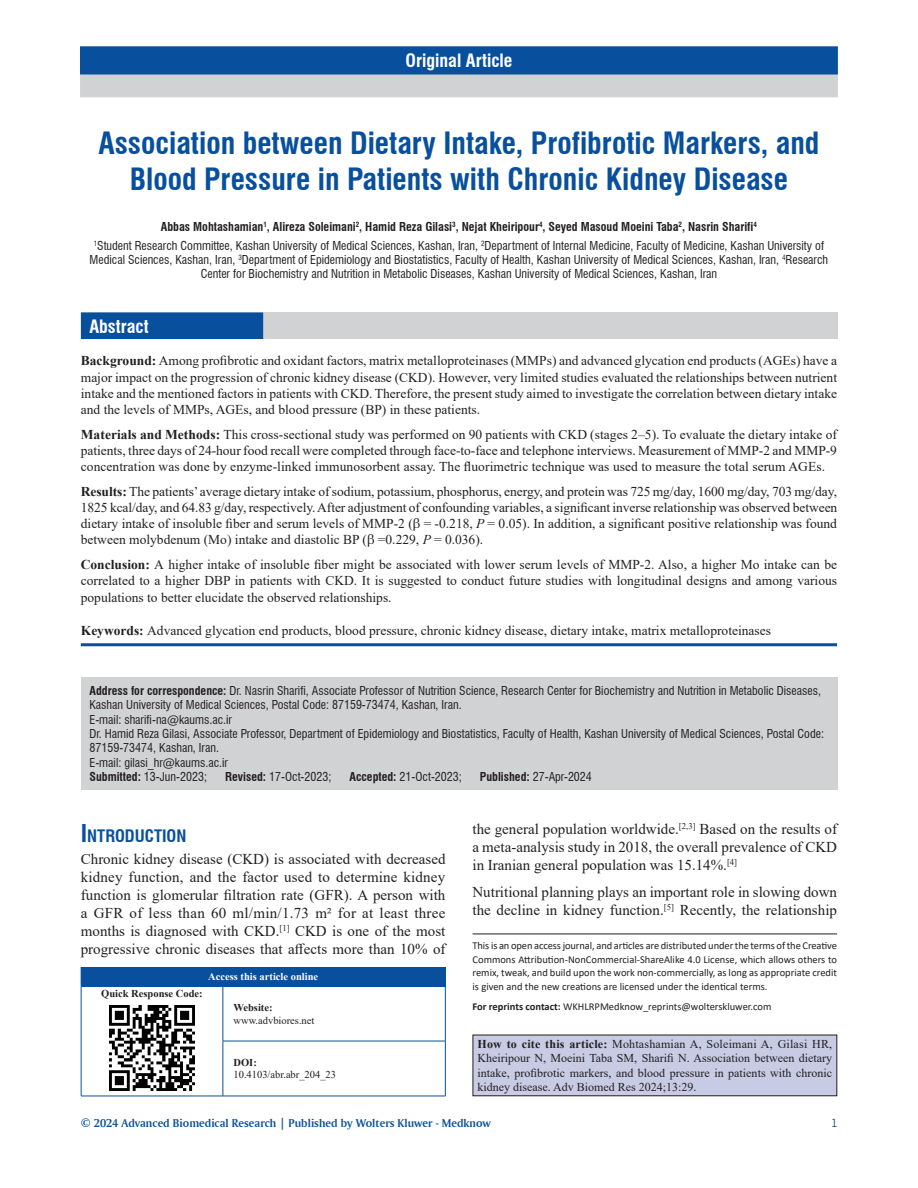
<style>
.page{position:relative;width:918px;height:1188px;background:#fff}
.page>*{position:absolute;margin:0;border:0;box-sizing:border-box;transform-origin:0 0}
.AT{font:700 condensed 30px/36px "Swiss 721 BT";color:#08509d;text-align:center}
.AH{font:700 condensed 18px "Swiss 721 BT";color:#fff}
.ABSH{font:700 condensed 18px "Swiss 721 BT";color:#fff}
.t1{font:700 condensed 16.8px "Swiss 721 BT";color:#08509d}
.TX{font:15px/18px "Times New Roman";color:#231f20;text-align:justify}
.ABS{font:13.5px/16.2px "Times New Roman";color:#231f20;text-align:justify}
.KWD{font:13.5px "Times New Roman";color:#231f20}
.ADD{font:condensed 12px/14.4px "Swiss 721 BT";color:#231f20}
.AFF{font:condensed 12px/14.4px "Swiss 721 BT";color:#231f20;text-align:center}
.HTC{font:12px/14.4px "Times New Roman";color:#231f20;text-align:justify}
.AU{font:700 condensed 12px "Swiss 721 BT";color:#231f20}
.HIS{font:condensed 12px "Swiss 721 BT";color:#231f20}
.t2{font:12px "Amerigo BT Bold A";color:#08509d}
.t3{font:12px "Bell Centennial BT Address";color:#08509d}
.OS{font:10.5px/13.5px "Calibri";color:#231f20;text-align:justify}
.Website{font:10.5px/12.6px "Times New Roman";color:#231f20}
.ATAO{font:700 10.5px "Times New Roman";color:#fff}
.QRC{font:700 10.5px "Times New Roman";color:#231f20}
.s1{font-weight:700}
.s2{font-style:italic}
.s3{font-size:24px}
</style>
<div class="page">
<div style="left:80px;top:46px;width:758px;height:51px;background:#d1d2d4"></div>
<div style="left:81px;top:47px;width:756px;height:27px;background:#08509d"></div>
<div style="left:80px;top:46px;width:758px;height:29px;border:2px solid #08509d"></div>
<div style="left:81px;top:313px;width:756px;height:26px;background:#d1d2d4"></div>
<div style="left:81px;top:312px;width:182px;height:27px;background:#08509d"></div>
<hr style="left:81px;top:643px;width:756px;height:3px;background:#08509d">
<div style="left:81px;top:677px;width:756px;height:113px;background:#d1d2d4"></div>
<hr style="left:473px;top:934px;width:364px;height:1px;background:#231f20">
<div style="left:473px;top:1035px;width:364px;height:61px;background:#c7cbe4"></div>
<div style="left:473px;top:1035px;width:364px;height:61px;border:1px solid #231f20"></div>
<div style="left:81px;top:967px;width:364px;height:19px;background:#08509d"></div>
<svg style="left:445px;top:967px;width:1px;height:19px"></svg>
<hr style="left:81px;top:986px;width:1px;height:55px;background:#08509d">
<hr style="left:81px;top:1041px;width:1px;height:55px;background:#08509d">
<hr style="left:81px;top:986px;width:142px;height:1px;background:#08509d">
<hr style="left:223px;top:986px;width:1px;height:55px;background:#08509d">
<hr style="left:223px;top:986px;width:223px;height:1px;background:#08509d">
<hr style="left:445px;top:986px;width:1px;height:55px;background:#08509d">
<hr style="left:81px;top:1096px;width:142px;height:1px;background:#08509d">
<hr style="left:223px;top:1041px;width:1px;height:55px;background:#08509d">
<hr style="left:223px;top:1041px;width:223px;height:1px;background:#08509d">
<hr style="left:445px;top:1041px;width:1px;height:55px;background:#08509d">
<hr style="left:223px;top:1096px;width:223px;height:1px;background:#08509d">
<img style="left:110px;top:1005px;width:84px;height:85px">
<p class="AH" style="left:405px;top:50px;width:109px">Original Article</p>
<p class="AT" style="left:98px;top:125px;width:723px">Association between Dietary Intake, Profibrotic Markers, and<br>Blood Pressure in Patients with Chronic Kidney Disease</p>
<p class="AU" style="left:161px;top:219px;width:598px">Abbas Mohtashamian<sup>1</sup>, Alireza Soleimani<sup>2</sup>, Hamid Reza Gilasi<sup>3</sup>, Nejat Kheiripour<sup>4</sup>, Seyed Masoud Moeini Taba<sup>2</sup>, Nasrin Sharifi<sup>4</sup></p>
<p class="AFF" style="left:90px;top:238px;width:740px"><sup>1</sup>Student Research Committee, Kashan University of Medical Sciences, Kashan, Iran, <sup>2</sup>Department of Internal Medicine, Faculty of Medicine, Kashan University of<br>Medical Sciences, Kashan, Iran, <sup>3</sup>Department of Epidemiology and Biostatistics, Faculty of Health, Kashan University of Medical Sciences, Kashan, Iran, <sup>4</sup>Research<br>Center for Biochemistry and Nutrition in Metabolic Diseases, Kashan University of Medical Sciences, Kashan, Iran</p>
<p class="ABSH" style="left:89px;top:315px;width:61px">Abstract</p>
<p class="ABS" style="left:81px;top:352px;width:758px"><span class="s1">Background:</span> Among profibrotic and oxidant factors, matrix metalloproteinases (MMPs) and advanced glycation end products (AGEs) have a major impact on the progression of chronic kidney disease (CKD). However, very limited studies evaluated the relationships between nutrient intake and the mentioned factors in patients with CKD. Therefore, the present study aimed to investigate the correlation between dietary intake and the levels of MMPs, AGEs, and blood pressure (BP) in these patients.</p>
<p class="ABS" style="left:81px;top:426px;width:758px"><span class="s1">Materials and Methods:</span> This cross‑sectional study was performed on 90 patients with CKD (stages 2–5). To evaluate the dietary intake of patients, three days of 24‑hour food recall were completed through face‑to‑face and telephone interviews. Measurement of MMP‑2 and MMP‑9 concentration was done by enzyme‑linked immunosorbent assay. The fluorimetric technique was used to measure the total serum AGEs.</p>
<p class="ABS" style="left:81px;top:483px;width:758px"><span class="s1">Results:</span> The patients’ average dietary intake of sodium, potassium, phosphorus, energy, and protein was 725 mg/day, 1600 mg/day, 703 mg/day, 1825 kcal/day, and 64.83 g/day, respectively. After adjustment of confounding variables, a significant inverse relationship was observed between dietary intake of insoluble fiber and serum levels of MMP‑2 ( = ‑0.218, <span class="s2">P</span> = 0.05). In addition, a significant positive relationship was found between molybdenum (Mo) intake and diastolic BP ( =0.229, <span class="s2">P</span> = 0.036).</p>
<p class="ABS" style="left:81px;top:556px;width:758px"><span class="s1">Conclusion:</span> A higher intake of insoluble fiber might be associated with lower serum levels of MMP‑2. Also, a higher Mo intake can be correlated to a higher DBP in patients with CKD. It is suggested to conduct future studies with longitudinal designs and among various populations to better elucidate the observed relationships.</p>
<p class="KWD" style="left:81px;top:621px;width:692px"><span class="s1">Keywords:</span> Advanced glycation end products, blood pressure, chronic kidney disease, dietary intake, matrix metalloproteinases</p>
<p class="ADD" style="left:89px;top:683px;width:736px"><span class="s1">Address for correspondence:</span> Dr. Nasrin Sharifi, Associate Professor of Nutrition Science, Research Center for Biochemistry and Nutrition in Metabolic Diseases, Kashan University of Medical Sciences, Postal Code: 87159‑73474, Kashan, Iran.<br>E‑mail: sharifi‑na@kaums.ac.ir<br>Dr. Hamid Reza Gilasi, Associate Professor, Department of Epidemiology and Biostatistics, Faculty of Health, Kashan University of Medical Sciences, Postal Code:<br>87159‑73474, Kashan, Iran.<br>E‑mail: gilasi_hr@kaums.ac.ir</p>
<p class="HIS" style="left:89px;top:770px;width:119px"><span class="s1">Submitted:</span> 13‑Jun‑2023;</p>
<p class="HIS" style="left:225px;top:770px;width:108px"><span class="s1">Revised:</span> 17‑Oct‑2023;</p>
<p class="HIS" style="left:350px;top:770px;width:114px"><span class="s1">Accepted:</span> 21‑Oct‑2023;</p>
<p class="HIS" style="left:480px;top:770px;width:114px"><span class="s1">Published:</span> 27-Apr-2024</p>
<h1 class="t1" style="left:81px;top:826px;width:107px"><span class="s3">I</span>NTRODUCTION</h1>
<p class="TX" style="left:81px;top:850px;width:366px">Chronic kidney disease (CKD) is associated with decreased kidney function, and the factor used to determine kidney function is glomerular filtration rate (GFR). A person with a GFR of less than 60 ml/min/1.73 m² for at least three months is diagnosed with CKD.<sup>[1]</sup> CKD is one of the most progressive chronic diseases that affects more than 10% of</p>
<p class="ATAO" style="left:208px;top:969px;width:111px">Access this article online</p>
<p class="QRC" style="left:101px;top:986px;width:103px">Quick Response Code:</p>
<p class="Website" style="left:234px;top:1001px;width:82px"><span class="s1">Website: </span>www.advbiores.net</p>
<p class="Website" style="left:234px;top:1056px;width:104px"><span class="s1">DOI:<br></span>10.4103/abr.abr_204_23</p>
<p class="TX" style="left:472px;top:820px;width:366px">the general population worldwide.<sup>[2,3]</sup> Based on the results of a meta‑analysis study in 2018, the overall prevalence of CKD in Iranian general population was 15.14%.<sup>[4]</sup></p>
<p class="TX" style="left:472px;top:882px;width:366px">Nutritional planning plays an important role in slowing down the decline in kidney function.<sup>[5]</sup> Recently, the relationship</p>
<p class="OS" style="left:473px;top:939px;width:366px">This is an open access journal, and articles are distributed under the terms of the Creative Commons Attribution‑NonCommercial‑ShareAlike 4.0 License, which allows others to remix, tweak, and build upon the work non‑commercially, as long as appropriate credit is given and the new creations are licensed under the identical terms.</p>
<p class="OS" style="left:473px;top:999px;width:300px"><span class="s1">For reprints contact:</span> WKHLRPMedknow_reprints@wolterskluwer.com</p>
<p class="HTC" style="left:478px;top:1036px;width:356px"><span class="s1">How to cite this article:</span> Mohtashamian A, Soleimani A, Gilasi HR, Kheiripour N, Moeini Taba SM, Sharifi N. Association between dietary intake, profibrotic markers, and blood pressure in patients with chronic kidney disease. Adv Biomed Res 2024;13:29.</p>
<p class="t2" style="left:81px;top:1116px;width:412px">© 2024 Advanced Biomedical Research | Published by Wolters Kluwer - Medknow</p>
<p class="t3" style="left:832px;top:1116px;width:7px">1</p>
</div>
